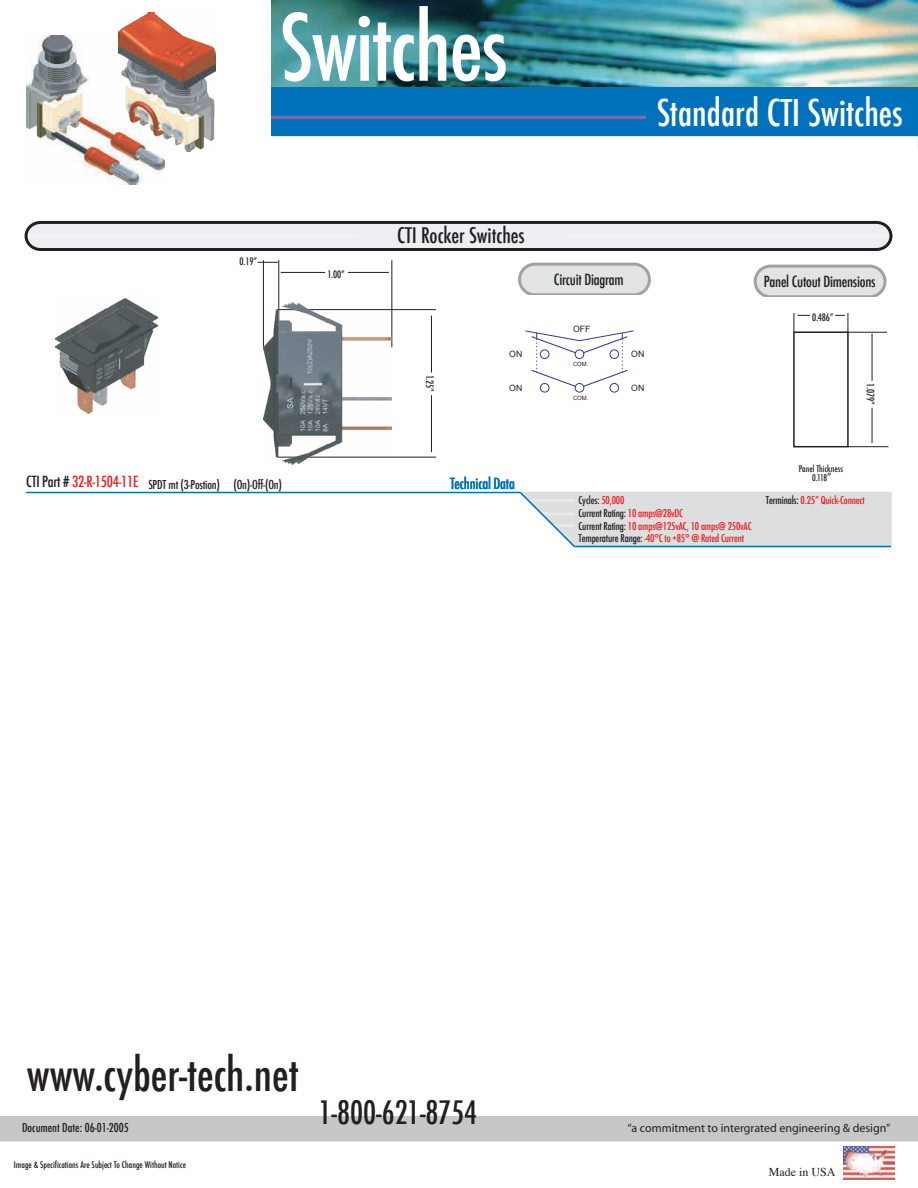
<style>
.page{position:relative;width:918px;height:1188px;background:#fff}
.page>*{position:absolute;margin:0;border:0;box-sizing:border-box;transform-origin:0 0}
.t1{font:500 condensed 90px "Futura";letter-spacing:-.015em;color:#fff}
.t2{font:500 condensed 45px "Futura";color:#231f20}
.t3{font:500 condensed 36px "Futura";color:#fff}
.t4{font:500 condensed 31.5px "Futura";color:#231f20}
.t5{font:500 condensed 21px "Futura";color:#231f20}
.t6{font:500 condensed 15px "Futura";letter-spacing:-.015em;color:#231f20}
.t7{font:500 condensed 15px "Futura";letter-spacing:-.015em;color:#0072bc}
.t8{font:500 condensed 12px "Futura";color:#231f20}
.t9{font:12px "Myriad";color:#231f20}
.t10{font:12px "Times";color:#231f20}
.t11{font:500 condensed 10.5px/12.6px "Futura";letter-spacing:-.015em;color:#ee1d23}
.t12{font:500 condensed 10.05px "Futura";letter-spacing:-.015em;color:#231f20}
.t13{font:500 condensed 9px/9px "Futura";color:#231f20;text-align:center}
.t14{font:8.7px "Arial";color:#231f20}
.t15{font:5.85px "Arial";color:#231f20}
.s1{font-family:"Myriad";font-weight:400;font-stretch:normal;font-size:12px}
.s2{color:#231f20}
</style>
<div class="page">
<img style="left:282px;top:458px;width:27px;height:7px">
<svg style="left:257px;top:260px;width:179px;height:198px"></svg>
<svg style="left:518px;top:263px;width:133px;height:32px;background:#d8d9da"></svg>
<svg style="left:754px;top:265px;width:133px;height:32px;background:#d8d9da"></svg>
<svg style="left:794px;top:313px;width:95px;height:135px"></svg>
<img style="left:109px;top:298px;width:32px;height:9px">
<div style="left:0;top:1116px;width:918px;height:26px;background:#c8c7c7"></div>
<img style="left:27px;top:35px;width:137px;height:149px">
<img style="left:271px;top:1px;width:647px;height:86px">
<div style="left:271px;top:87px;width:647px;height:51px;background:#0072bc"></div>
<img style="left:843px;top:1146px;width:52px;height:33px">
<div style="left:266px;top:136px;width:652px;height:20px;background:#fff"></div>
<hr style="left:271px;top:116px;width:375px;height:3px;background:#766fad">
<img style="left:119px;top:13px;width:97px;height:138px">
<svg style="left:26px;top:491px;width:866px;height:57px"></svg>
<svg style="left:24px;top:220px;width:869px;height:29px;background:#d1d1d4"></svg>
<img style="left:55px;top:307px;width:103px;height:107px">
<div style="left:540px;top:383px;width:9px;height:9px;border:1px solid #333b97;border-radius:50%"></div>
<div style="left:610px;top:383px;width:9px;height:9px;border:1px solid #333b97;border-radius:50%"></div>
<div style="left:575px;top:383px;width:9px;height:9px;border:1px solid #333b97;border-radius:50%"></div>
<svg style="left:526px;top:331px;width:107px;height:56px"></svg>
<h1 class="t1" style="left:279px;top:-10px;width:230px">Switches</h1>
<h3 class="t3" style="left:657px;top:90px;width:247px">Standard CTI Switches</h3>
<p class="t12" style="left:240px;top:255px;width:19px">0.19”</p>
<p class="t12" style="left:327px;top:268px;width:19px">1.00”</p>
<p class="t8" style="left:26px;top:477px;width:257px"><sup>CTI</sup> <sup>Part</sup> <sup>#</sup> <sup>32-R-1504-11E</sup> SPDT mt (3-Postion) (On)-Off-(On)</p>
<h3 class="t5" style="left:397px;top:222px;width:129px">CTI Rocker Switches</h3>
<p class="t14" style="left:509px;top:349px;width:15px">ON</p>
<h3 class="t6" style="left:554px;top:270px;width:71px">Circuit Diagram</h3>
<p class="t14" style="left:573px;top:324px;width:19px">OFF</p>
<p class="t15" style="left:573px;top:361px;width:17px">COM.</p>
<p class="t14" style="left:631px;top:349px;width:15px">ON</p>
<p class="t12" style="left:436px;top:375px;width:19px;rotate:90deg">1.25”</p>
<p class="t14" style="left:509px;top:383px;width:15px">ON</p>
<p class="t14" style="left:631px;top:383px;width:15px">ON</p>
<p class="t15" style="left:573px;top:395px;width:17px">COM.</p>
<h3 class="t7" style="left:450px;top:474px;width:66px">Technical Data</h3>
<h3 class="t6" style="left:764px;top:272px;width:113px">Panel Cutout Dimensions</h3>
<p class="t12" style="left:812px;top:310px;width:23px">0.486”</p>
<p class="t12" style="left:877px;top:383px;width:23px;rotate:90deg">1.079”</p>
<p class="t13" style="left:799px;top:464px;width:46px">Panel Thickness<br>0.118<span class="s1">”</span></p>
<p class="t11" style="left:578px;top:494px;width:175px"><span class="s2">Cycles:</span> 50,000<br><span class="s2">Current Rating:</span> 10 amps@28vDC<br><span class="s2">Current Rating:</span> 10 amps@125vAC, 10 amps@ 250vAC <span class="s2">Temperature Range:</span> -40°C to +85° @ Rated Current</p>
<p class="t11" style="left:766px;top:494px;width:100px"><span class="s2">Terminals:</span> 0.25” Quick-Connect</p>
<h2 class="t2" style="left:27px;top:1045px;width:273px">www.cyber-tech.net</h2>
<p class="t8" style="left:22px;top:1120px;width:108px">Document Date: 06-01-2005</p>
<p class="t13" style="left:14px;top:1161px;width:174px">Image &amp; Specifications Are Subject To Change Without Notice</p>
<h3 class="t4" style="left:319px;top:1092px;width:160px">1-800-621-8754</h3>
<p class="t9" style="left:628px;top:1122px;width:264px">“a commitment to intergrated engineering &amp; design”</p>
<p class="t10" style="left:769px;top:1161px;width:68px">Made in USA</p>
</div>
